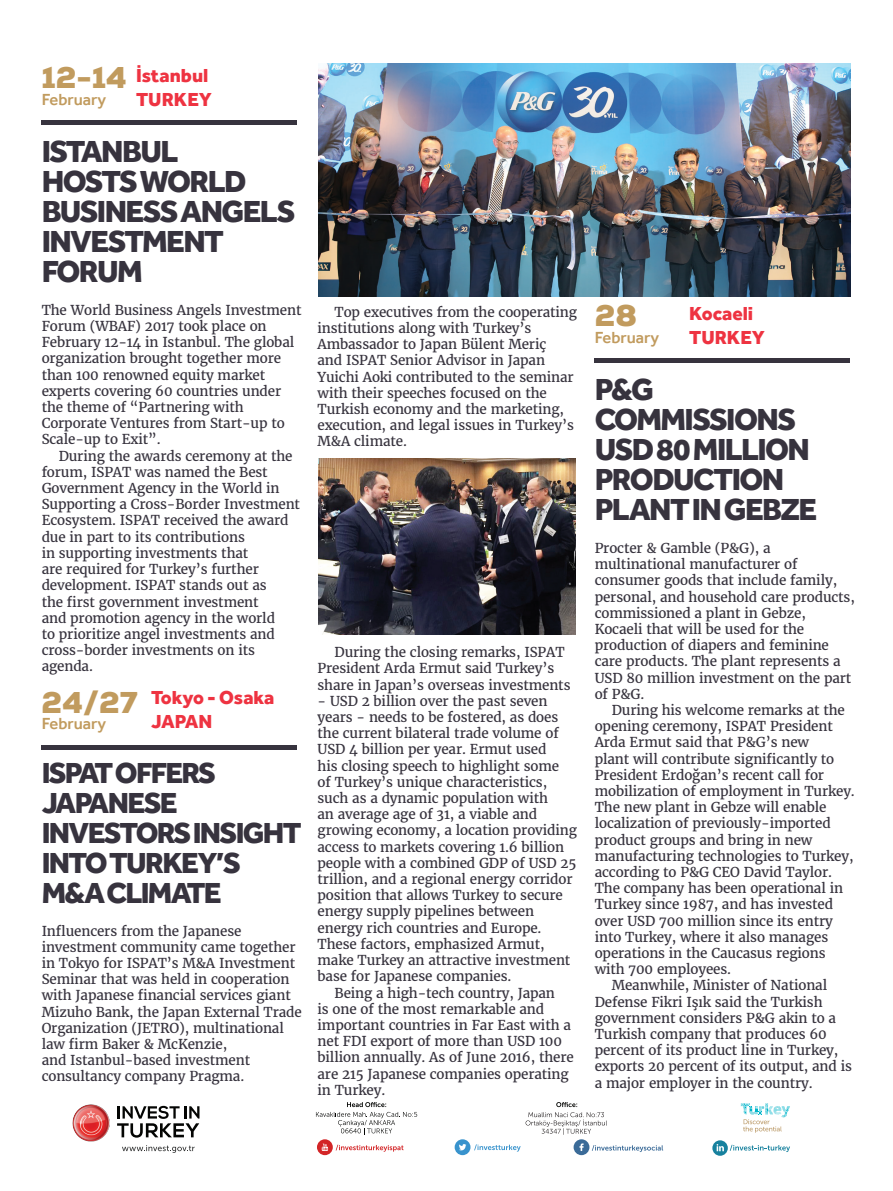
<style>
.page{position:relative;width:893px;height:1191px;background:#fff}
.page>*{position:absolute;margin:0;border:0;box-sizing:border-box;transform-origin:0 0}
.t1{font:800 31.5px/30px "Effra";letter-spacing:-.05em;color:#37333e}
.t2{font:800 30px/30px "Effra";letter-spacing:-.055em;color:#37333e}
.t3{font:900 30px "Nexa";color:#c19b5e}
.t4{font:800 19.5px/24px "Effra";color:#ee3341}
.t5{font:500 16.5px "Effra";color:#c19b5e}
.t6{font:13.5px/16.2px "Merriweather";letter-spacing:-.01em;color:#37333e}
</style>
<div class="page">
<div style="left:574px;top:1139px;width:15px;height:16px;background:#3b6b98;border-radius:50%"></div>
<svg style="left:592px;top:1145px;width:71px;height:7px"></svg>
<svg style="left:579px;top:1143px;width:5px;height:8px"></svg>
<svg style="left:336px;top:1144px;width:67px;height:7px"></svg>
<div style="left:317px;top:1139px;width:16px;height:16px;background:#d32527;border-radius:50%"></div>
<svg style="left:322px;top:1143px;width:6px;height:8px"></svg>
<div style="left:455px;top:1139px;width:15px;height:16px;background:#3893cd;border-radius:50%"></div>
<svg style="left:459px;top:1144px;width:7px;height:6px"></svg>
<svg style="left:474px;top:1144px;width:47px;height:7px"></svg>
<svg style="left:117px;top:1105px;width:82px;height:32px"></svg>
<svg style="left:122px;top:1145px;width:73px;height:7px"></svg>
<img style="left:73px;top:1104px;width:37px;height:37px">
<svg style="left:712px;top:1140px;width:78px;height:15px"></svg>
<hr style="left:42px;top:745px;width:255px;height:4px;background:#37333e">
<hr style="left:595px;top:359px;width:255px;height:4px;background:#37333e">
<hr style="left:42px;top:121px;width:255px;height:4px;background:#37333e">
<svg style="left:526px;top:1102px;width:81px;height:32px"></svg>
<svg style="left:316px;top:1102px;width:101px;height:32px"></svg>
<svg style="left:741px;top:1103px;width:49px;height:29px"></svg>
<img style="left:319px;top:64px;width:532px;height:232px">
<img style="left:318px;top:459px;width:257px;height:175px">
<h2 class="t3" style="left:42px;top:58px;width:87px">12-14</h2>
<p class="t5" style="left:42px;top:89px;width:66px">February</p>
<h3 class="t4" style="left:136px;top:63px;width:77px">İstanbul<br>TURKEY</h3>
<h1 class="t1" style="left:42px;top:136px;width:255px">ISTANBUL<br>HOSTS WORLD<br>BUSINESS ANGELS<br>INVESTMENT<br>FORUM</h1>
<p class="t6" style="left:42px;top:302px;width:261px">The World Business Angels Investment Forum (WBAF) 2017 took place on February 12-14 in Istanbul. The global organization brought together more than 100 renowned equity market experts covering 60 countries under the theme of “Partnering with Corporate Ventures from Start-up to Scale-up to Exit”.</p>
<p class="t6" style="left:42px;top:448px;width:260px;text-indent:17px">During the awards ceremony at the forum, ISPAT was named the Best<br>Government Agency in the World in<br>Supporting a Cross-Border Investment<br>Ecosystem. ISPAT received the award due in part to its contributions<br>in supporting investments that<br>are required for Turkey’s further development. ISPAT stands out as<br>the first government investment<br>and promotion agency in the world<br>to prioritize angel investments and cross-border investments on its agenda.</p>
<h2 class="t3" style="left:42px;top:683px;width:97px">24/27</h2>
<p class="t5" style="left:42px;top:714px;width:66px">February</p>
<h3 class="t4" style="left:151px;top:685px;width:125px">Tokyo - Osaka<br>JAPAN</h3>
<h2 class="t2" style="left:42px;top:757px;width:261px">ISPAT OFFERS<br>JAPANESE<br>INVESTORS INSIGHT<br>INTO TURKEY’S<br>M&amp;A CLIMATE</h2>
<p class="t6" style="left:42px;top:922px;width:262px">Influencers from the Japanese investment community came together in Tokyo for ISPAT’s M&amp;A Investment Seminar that was held in cooperation with Japanese financial services giant Mizuho Bank, the Japan External Trade Organization (JETRO), multinational law firm Baker &amp; McKenzie,<br>and Istanbul-based investment consultancy company Pragma.</p>
<p class="t6" style="left:318px;top:304px;width:261px;text-indent:17px">Top executives from the cooperating institutions along with Turkey’s Ambassador to Japan Bülent Meriç<br>and ISPAT Senior Advisor in Japan Yuichi Aoki contributed to the seminar with their speeches focused on the Turkish economy and the marketing, execution, and legal issues in Turkey’s M&amp;A climate.</p>
<p class="t6" style="left:318px;top:644px;width:254px;text-indent:17px">During the closing remarks, ISPAT<br>President Arda Ermut said Turkey’s share in Japan’s overseas investments</p>
<p class="t6" style="left:318px;top:693px;width:231px">- USD 2 billion over the past seven</p>
<p class="t6" style="left:318px;top:709px;width:242px">years - needs to be fostered, as does</p>
<p class="t6" style="left:318px;top:725px;width:243px">the current bilateral trade volume of</p>
<p class="t6" style="left:318px;top:741px;width:230px">USD 4 billion per year. Ermut used</p>
<p class="t6" style="left:318px;top:757px;width:243px">his closing speech to highlight some</p>
<p class="t6" style="left:318px;top:774px;width:231px">of Turkey’s unique characteristics,</p>
<p class="t6" style="left:318px;top:790px;width:232px">such as a dynamic population with</p>
<p class="t6" style="left:318px;top:806px;width:221px">an average age of 31, a viable and</p>
<p class="t6" style="left:318px;top:822px;width:261px">growing economy, a location providing</p>
<p class="t6" style="left:318px;top:838px;width:248px">access to markets covering 1.6 billion</p>
<p class="t6" style="left:318px;top:855px;width:260px">people with a combined GDP of USD 25</p>
<p class="t6" style="left:318px;top:871px;width:256px">trillion, and a regional energy corridor</p>
<p class="t6" style="left:318px;top:887px;width:247px">position that allows Turkey to secure</p>
<p class="t6" style="left:318px;top:903px;width:218px">energy supply pipelines between</p>
<p class="t6" style="left:318px;top:919px;width:225px">energy rich countries and Europe.</p>
<p class="t6" style="left:318px;top:936px;width:229px">These factors, emphasized Armut,</p>
<p class="t6" style="left:318px;top:952px;width:254px">make Turkey an attractive investment</p>
<p class="t6" style="left:318px;top:968px;width:195px">base for Japanese companies.</p>
<p class="t6" style="left:335px;top:984px;width:222px">Being a high-tech country, Japan</p>
<p class="t6" style="left:318px;top:1000px;width:228px">is one of the most remarkable and</p>
<p class="t6" style="left:318px;top:1017px;width:255px">important countries in Far East with a</p>
<p class="t6" style="left:318px;top:1033px;width:246px">net FDI export of more than USD 100</p>
<p class="t6" style="left:318px;top:1049px;width:258px">billion annually. As of June 2016, there</p>
<p class="t6" style="left:318px;top:1065px;width:253px">are 215 Japanese companies operating</p>
<p class="t6" style="left:318px;top:1081px;width:69px">in Turkey.</p>
<h2 class="t3" style="left:595px;top:296px;width:44px">28</h2>
<p class="t5" style="left:595px;top:327px;width:66px">February</p>
<h3 class="t4" style="left:689px;top:301px;width:77px">Kocaeli<br>TURKEY</h3>
<h1 class="t1" style="left:595px;top:374px;width:224px">P&amp;G<br>COMMISSIONS<br>USD 80 MILLION<br>PRODUCTION<br>PLANT IN GEBZE</h1>
<p class="t6" style="left:595px;top:540px;width:262px">Procter &amp; Gamble (P&amp;G), a multinational manufacturer of consumer goods that include family, personal, and household care products, commissioned a plant in Gebze,<br>Kocaeli that will be used for the production of diapers and feminine care products. The plant represents a<br>USD 80 million investment on the part of P&amp;G.</p>
<p class="t6" style="left:612px;top:702px;width:235px">During his welcome remarks at the</p>
<p class="t6" style="left:595px;top:718px;width:240px">opening ceremony, ISPAT President</p>
<p class="t6" style="left:595px;top:734px;width:216px">Arda Ermut said that P&amp;G’s new</p>
<p class="t6" style="left:595px;top:750px;width:241px">plant will contribute significantly to</p>
<p class="t6" style="left:595px;top:767px;width:231px">President Erdoğan’s recent call for</p>
<p class="t6" style="left:595px;top:783px;width:262px">mobilization of employment in Turkey.</p>
<p class="t6" style="left:595px;top:799px;width:233px">The new plant in Gebze will enable</p>
<p class="t6" style="left:595px;top:815px;width:238px">localization of previously-imported</p>
<p class="t6" style="left:595px;top:831px;width:219px">product groups and bring in new</p>
<p class="t6" style="left:595px;top:848px;width:260px">manufacturing technologies to Turkey,</p>
<p class="t6" style="left:595px;top:864px;width:239px">according to P&amp;G CEO David Taylor.</p>
<p class="t6" style="left:595px;top:880px;width:250px">The company has been operational in</p>
<p class="t6" style="left:595px;top:896px;width:240px">Turkey since 1987, and has invested</p>
<p class="t6" style="left:595px;top:912px;width:240px">over USD 700 million since its entry</p>
<p class="t6" style="left:595px;top:929px;width:235px">into Turkey, where it also manages</p>
<p class="t6" style="left:595px;top:945px;width:232px">operations in the Caucasus regions</p>
<p class="t6" style="left:595px;top:961px;width:138px">with 700 employees.</p>
<p class="t6" style="left:612px;top:977px;width:217px">Meanwhile, Minister of National</p>
<p class="t6" style="left:595px;top:993px;width:229px">Defense Fikri Işık said the Turkish</p>
<p class="t6" style="left:595px;top:1010px;width:243px">government considers P&amp;G akin to a</p>
<p class="t6" style="left:595px;top:1026px;width:234px">Turkish company that produces 60</p>
<p class="t6" style="left:595px;top:1042px;width:245px">percent of its product line in Turkey,</p>
<p class="t6" style="left:595px;top:1058px;width:259px">exports 20 percent of its output, and is</p>
<p class="t6" style="left:595px;top:1074px;width:220px">a major employer in the country.</p>
</div>
